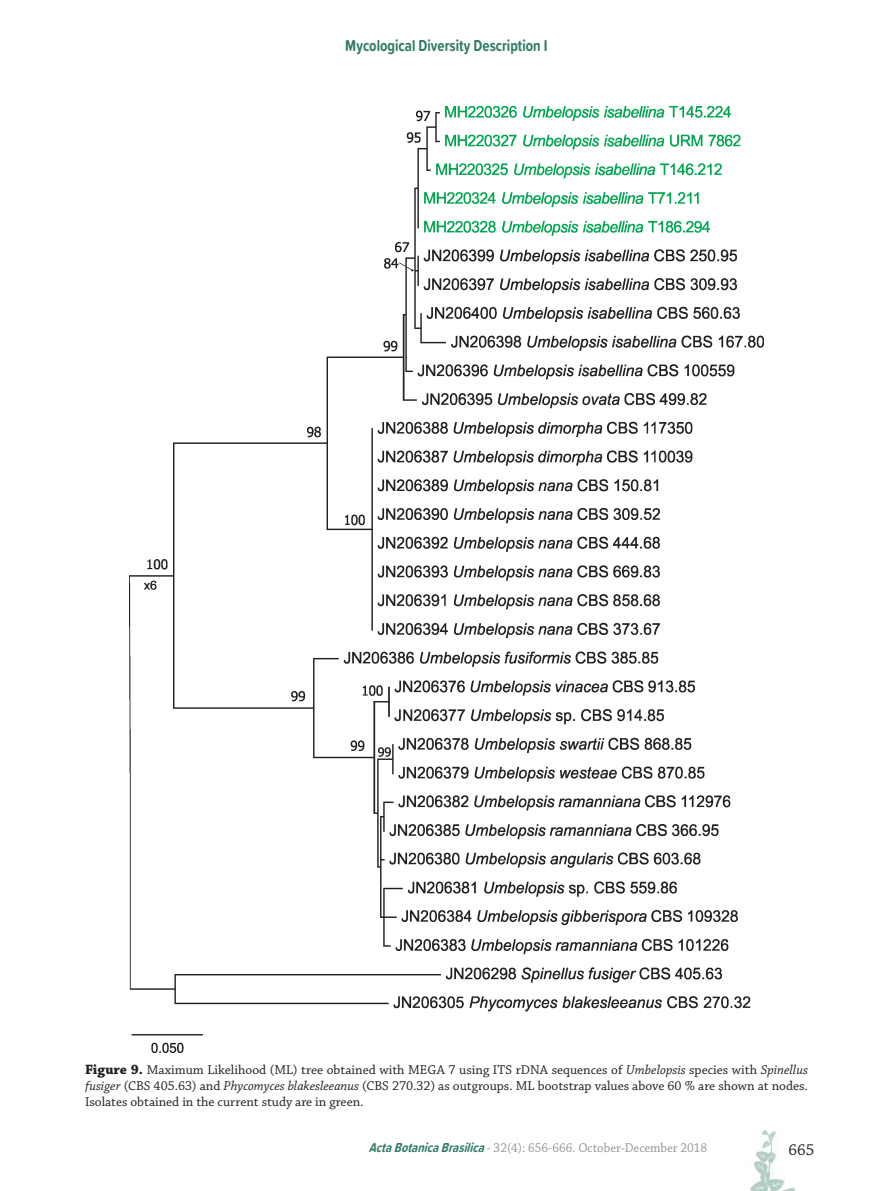
<style>
.page{position:relative;width:893px;height:1191px;background:#fff}
.page>*{position:absolute;margin:0;border:0;box-sizing:border-box;transform-origin:0 0}
.t1{font:700 16.5px "Proxima Soft Cond";color:#2f7b67;scale:.91 1}
.t2{font:16.5px "Chaparral Pro";color:#231f20}
.LEGENDA_-_Tabela_e_F{font:13.5px/16.2px "Chaparral Pro";color:#231f20;text-align:justify}
.t3{font:13.5px "Chaparral Pro";color:#939598;scale:.95 1}
.s1{font-weight:700;font-size:14.25px}
.s2{font-style:italic}
.s3{font-family:"Proxima Soft Cond";font-weight:700;font-style:italic;color:#2f7b67}
</style>
<div class="page">
<img style="left:750px;top:1130px;width:44px;height:61px">
<img style="left:130px;top:106px;width:633px;height:946px">
<p class="t1" style="left:345px;top:33px;width:224px">Mycological Diversity Description I</p>
<p class="LEGENDA_-_Tabela_e_F" style="left:85px;top:1061px;width:724px"><span class="s1">Figure 9.</span> Maximum Likelihood (ML) tree obtained with MEGA 7 using ITS rDNA sequences of <span class="s2">Umbelopsis</span> species with <span class="s2">Spinellus fusiger</span> (CBS 405.63) and <span class="s2">Phycomyces blakesleeanus</span> (CBS 270.32) as outgroups. ML bootstrap values above 60 % are shown at nodes.<br>Isolates obtained in the current study are in green.</p>
<p class="t3" style="left:369px;top:1140px;width:358px"><span class="s3">ActaBotanicaBrasilica</span>- 32(4): 656-666. October-December 2018</p>
<p class="t2" style="left:788px;top:1141px;width:27px">665</p>
</div>
